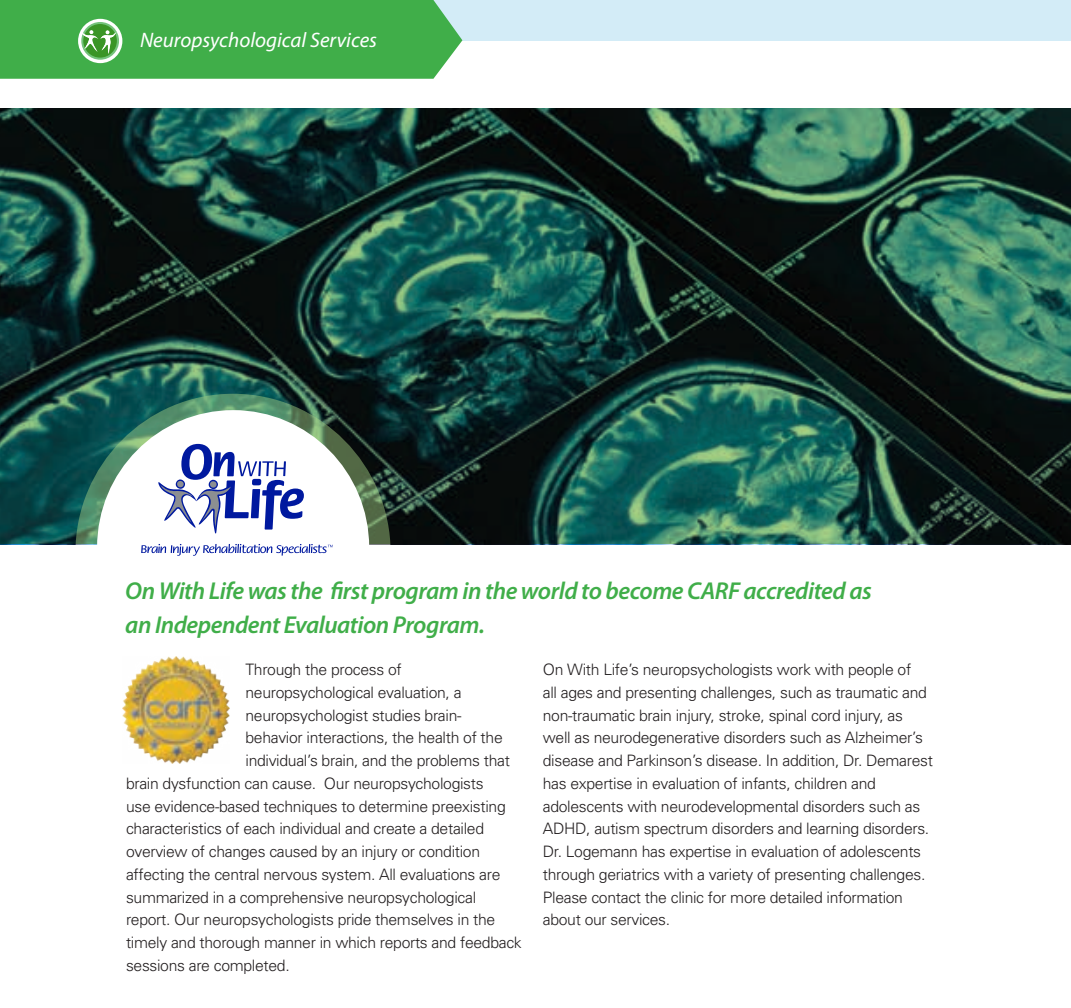
<style>
.page{position:relative;width:1071px;height:1008px;background:#fff}
.page>*{position:absolute;margin:0;border:0;box-sizing:border-box;transform-origin:0 0}
.t1{font:italic 600 24.5px/33.2px "Myriad Pro";letter-spacing:-.02em;color:#40ae49}
.t2{font:italic 21px "Myriad Pro";color:#fff}
.t3{font:300 15.75px/22.8px "Univers";letter-spacing:-.02em;color:#231f20}
</style>
<div class="page">
<div style="left:0;top:0;width:1071px;height:40px;background:#d3ecf7"></div>
<svg style="left:0;top:0;width:462px;height:79px"></svg>
<img style="left:122px;top:656px;width:108px;height:108px">
<svg style="left:0;top:108px;width:1071px;height:436px"></svg>
<svg style="left:97px;top:410px;width:272px;height:146px"></svg>
<p class="t2" style="left:140px;top:29px;width:239px">Neuropsychological Services</p>
<p class="t1" style="left:125px;top:575px;width:748px">On With Life was the first program in the world to become CARF accredited as an Independent Evaluation Program.</p>
<p class="t3" style="left:246px;top:658px;width:158px">Through the process of</p>
<p class="t3" style="left:246px;top:681px;width:218px">neuropsychological evaluation, a</p>
<p class="t3" style="left:246px;top:704px;width:218px">neuropsychologist studies brain-</p>
<p class="t3" style="left:246px;top:726px;width:259px">behavior interactions, the health of the</p>
<p class="t3" style="left:246px;top:749px;width:266px">individual’s brain, and the problems that</p>
<p class="t3" style="left:126px;top:772px;width:359px">brain dysfunction can cause. Our neuropsychologists</p>
<p class="t3" style="left:126px;top:795px;width:381px">use evidence-based techniques to determine preexisting</p>
<p class="t3" style="left:126px;top:817px;width:360px">characteristics of each individual and create a detailed</p>
<p class="t3" style="left:126px;top:840px;width:356px">overview of changes caused by an injury or condition</p>
<p class="t3" style="left:126px;top:863px;width:376px">affecting the central nervous system. All evaluations are</p>
<p class="t3" style="left:126px;top:886px;width:352px">summarized in a comprehensive neuropsychological</p>
<p class="t3" style="left:126px;top:908px;width:371px">report. Our neuropsychologists pride themselves in the</p>
<p class="t3" style="left:126px;top:931px;width:397px">timely and thorough manner in which reports and feedback</p>
<p class="t3" style="left:126px;top:954px;width:165px">sessions are completed.</p>
<p class="t3" style="left:543px;top:658px;width:392px">On With Life’s neuropsychologists work with people of<br>all ages and presenting challenges, such as traumatic and non-traumatic brain injury, stroke, spinal cord injury, as well as neurodegenerative disorders such as Alzheimer’s disease and Parkinson’s disease. In addition, Dr. Demarest has expertise in evaluation of infants, children and adolescents with neurodevelopmental disorders such as ADHD, autism spectrum disorders and learning disorders.<br>Dr. Logemann has expertise in evaluation of adolescents through geriatrics with a variety of presenting challenges.<br>Please contact the clinic for more detailed information about our services.</p>
</div>
